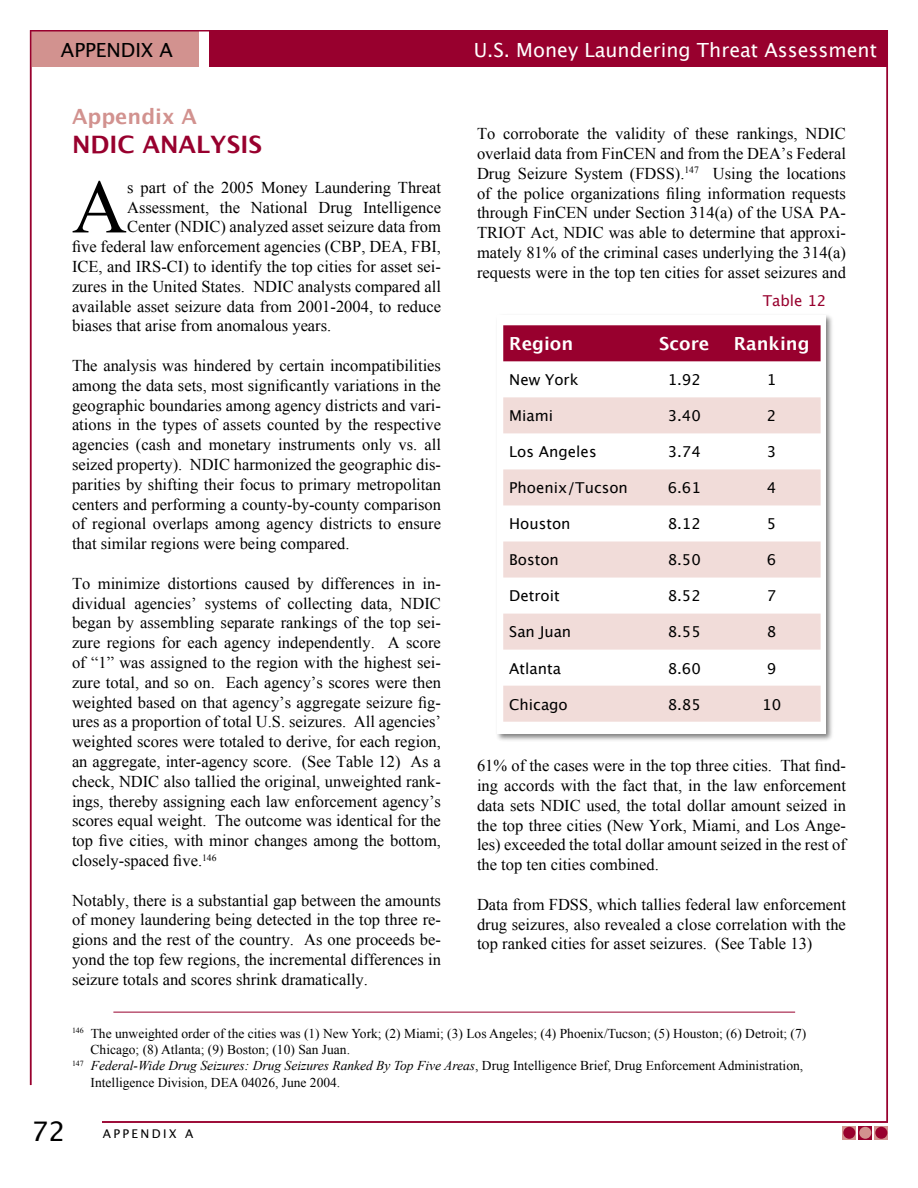
<style>
.page{position:relative;width:918px;height:1188px;background:#fff}
.page>*{position:absolute;margin:0;border:0;box-sizing:border-box;transform-origin:0 0}
.t1{font:76.35px "Times New Roman";color:#000}
.t2{font:27px "Lucida Grande";color:#000}
.t3{font:700 24px "Lucida Grande";color:#98002e}
.t4{font:700 21px "Lucida Grande";color:#d2928f}
.t5{font:19.5px "Lucida Grande";color:#fff}
.t6{font:19.5px "Lucida Grande";color:#000}
.t7{font:700 18px "Lucida Grande";color:#fff}
.t8{font:16.5px/19.8px "Times New Roman";color:#000;text-align:justify}
.t9{font:15px "Lucida Grande";color:#000}
.t10{font:15px "Lucida Grande";color:#98002e}
.t11{font:13.5px "Times New Roman";color:#000}
.t12{font:italic 13.5px "Times New Roman";color:#000}
.t13{font:12px "Lucida Grande";letter-spacing:.2em;color:#000}
.s1{font-style:normal}
</style>
<div class="page">
<div style="left:209px;top:31px;width:679px;height:35px;background:#98002e"></div>
<div style="left:31px;top:31px;width:168px;height:35px;background:#d2928f"></div>
<hr style="left:30px;top:30px;width:858px;height:2px;background:#98002e">
<hr style="left:30px;top:30px;width:1px;height:1055px;background:#98002e">
<hr style="left:102px;top:1121px;width:786px;height:2px;background:#98002e">
<hr style="left:887px;top:30px;width:1px;height:1092px;background:#98002e">
<svg style="left:875px;top:1126px;width:13px;height:14px"></svg>
<svg style="left:859px;top:1126px;width:13px;height:14px"></svg>
<svg style="left:843px;top:1126px;width:13px;height:14px"></svg>
<div style="left:843px;top:1127px;width:12px;height:12px;background:#98002e;border-radius:50%"></div>
<div style="left:859px;top:1127px;width:12px;height:12px;background:#d2928f;border-radius:50%"></div>
<div style="left:875px;top:1127px;width:12px;height:12px;background:#98002e;border-radius:50%"></div>
<div style="left:494px;top:312px;width:341px;height:430px;background:#000;opacity:.5"></div>
<div style="left:497px;top:315px;width:329px;height:419px;background:#fff"></div>
<div style="left:503px;top:325px;width:318px;height:36px;background:#98002e"></div>
<svg style="left:503px;top:397px;width:318px;height:325px;fill:#f1dcd9"></svg>
<hr style="left:113px;top:1012px;width:682px;height:1px;background:#98002e">
<p class="t6" style="left:61px;top:39px;width:114px">APPENDIX A</p>
<p class="t4" style="left:72px;top:105px;width:126px">Appendix A</p>
<h3 class="t3" style="left:72px;top:131px;width:105px">NDIC Anal</h3>
<h3 class="t3" style="left:210px;top:131px;width:29px">ysis</h3>
<h1 class="t1" style="left:72px;top:163px;width:57px">A</h1>
<p class="t8" style="left:127px;top:177px;width:315px">s part of the 2005 Money Laundering Threat</p>
<p class="t8" style="left:127px;top:197px;width:315px">Assessment, the National Drug Intelligence</p>
<p class="t8" style="left:127px;top:217px;width:315px">Center (NDIC) analyzed asset seizure data from</p>
<p class="t8" style="left:72px;top:237px;width:371px">five federal law enforcement agencies (CBP, DEA, FBI,</p>
<p class="t8" style="left:72px;top:256px;width:370px">ICE, and IRS-CI) to identify the top cities for asset sei-</p>
<p class="t8" style="left:72px;top:276px;width:371px">zures in the United States. NDIC analysts compared all</p>
<p class="t8" style="left:72px;top:296px;width:371px">available asset seizure data from 2001-2004, to reduce</p>
<p class="t8" style="left:72px;top:316px;width:261px">biases that arise from anomalous years.</p>
<p class="t8" style="left:72px;top:355px;width:371px">The analysis was hindered by certain incompatibilities among the data sets, most significantly variations in the geographic boundaries among agency districts and vari&shy;ations in the types of assets counted by the respective agencies (cash and monetary instruments only vs. all seized property). NDIC harmonized the geographic dis&shy;parities by shifting their focus to primary metropolitan centers and performing a county-by-county comparison of regional overlaps among agency districts to ensure that similar regions were being compared.</p>
<p class="t8" style="left:72px;top:573px;width:371px">To minimize distortions caused by differences in in&shy;dividual agencies’ systems of collecting data, NDIC began by assembling separate rankings of the top sei&shy;zure regions for each agency independently. A score of “1” was assigned to the region with the highest sei&shy;zure total, and so on. Each agency’s scores were then weighted based on that agency’s aggregate seizure fig&shy;ures as a proportion of total U.S. seizures. All agencies’ weighted scores were totaled to derive, for each region, an aggregate, inter-agency score. (See Table 12) As a check, NDIC also tallied the original, unweighted rank&shy;ings, thereby assigning each law enforcement agency’s scores equal weight. The outcome was identical for the top five cities, with minor changes among the bottom, closely-spaced five.<sup>146</sup></p>
<p class="t8" style="left:72px;top:890px;width:371px">Notably, there is a substantial gap between the amounts of money laundering being detected in the top three re&shy;gions and the rest of the country. As one proceeds be&shy;yond the top few regions, the incremental differences in seizure totals and scores shrink dramatically.</p>
<p class="t5" style="left:474px;top:39px;width:405px">U.S. Money Launderi ng Threat Assessment</p>
<p class="t8" style="left:477px;top:124px;width:371px">To corroborate the validity of these rankings, NDIC overlaid data from FinCEN and from the DEA’s Federal Drug Seizure System (FDSS).<sup>147</sup> Using the locations of the police organizations filing information requests through FinCEN under Section 314(a) of the USA PA-TRIOT Act, NDIC was able to determine that approxi&shy;mately 81% of the criminal cases underlying the 314(a) requests were in the top ten cities for asset seizures and</p>
<p class="t10" style="left:763px;top:292px;width:65px">Table 12</p>
<p class="t7" style="left:509px;top:334px;width:66px">Region</p>
<p class="t7" style="left:659px;top:334px;width:52px">Score</p>
<p class="t7" style="left:734px;top:334px;width:77px">Ranking</p>
<p class="t9" style="left:509px;top:371px;width:71px">New York</p>
<p class="t9" style="left:668px;top:371px;width:35px">1.92</p>
<p class="t9" style="left:767px;top:371px;width:11px">1</p>
<p class="t9" style="left:509px;top:407px;width:43px">Miami</p>
<p class="t9" style="left:668px;top:407px;width:35px">3.40</p>
<p class="t9" style="left:767px;top:407px;width:11px">2</p>
<p class="t9" style="left:509px;top:443px;width:89px">Los Angeles</p>
<p class="t9" style="left:668px;top:443px;width:33px">3.74</p>
<p class="t9" style="left:767px;top:443px;width:11px">3</p>
<p class="t9" style="left:509px;top:479px;width:120px">Phoenix/Tucson</p>
<p class="t9" style="left:668px;top:479px;width:35px">6.61</p>
<p class="t9" style="left:767px;top:479px;width:9px">4</p>
<p class="t9" style="left:509px;top:515px;width:63px">Houston</p>
<p class="t9" style="left:668px;top:515px;width:35px">8.12</p>
<p class="t9" style="left:767px;top:515px;width:11px">5</p>
<p class="t9" style="left:509px;top:551px;width:51px">Boston</p>
<p class="t9" style="left:668px;top:551px;width:35px">8.50</p>
<p class="t9" style="left:767px;top:551px;width:9px">6</p>
<p class="t9" style="left:509px;top:587px;width:52px">Detroit</p>
<p class="t9" style="left:668px;top:587px;width:35px">8.52</p>
<p class="t9" style="left:767px;top:587px;width:11px">7</p>
<p class="t9" style="left:509px;top:624px;width:64px">San Juan</p>
<p class="t9" style="left:668px;top:624px;width:35px">8.55</p>
<p class="t9" style="left:767px;top:624px;width:11px">8</p>
<p class="t9" style="left:509px;top:660px;width:53px">Atlanta</p>
<p class="t9" style="left:668px;top:660px;width:35px">8.60</p>
<p class="t9" style="left:767px;top:660px;width:11px">9</p>
<p class="t9" style="left:509px;top:696px;width:60px">Chicago</p>
<p class="t9" style="left:668px;top:696px;width:35px">8.85</p>
<p class="t9" style="left:762px;top:696px;width:20px">10</p>
<p class="t8" style="left:477px;top:756px;width:371px">61% of the cases were in the top three cities. That find&shy;ing accords with the fact that, in the law enforcement data sets NDIC used, the total dollar amount seized in the top three cities (New York, Miami, and Los Ange&shy;les) exceeded the total dollar amount seized in the rest of the top ten cities combined.</p>
<p class="t8" style="left:477px;top:894px;width:371px">Data from FDSS, which tallies federal law enforcement drug seizures, also revealed a close correlation with the top ranked cities for asset seizures. (See Table 13)</p>
<p class="t11" style="left:72px;top:1026px;width:736px"><sup>146</sup> The unweighted order of the cities was (1) New York; (2) Miami; (3) Los Angeles; (4) Phoenix/Tucson; (5) Houston; (6) Detroit; (7)</p>
<p class="t11" style="left:91px;top:1042px;width:261px">Chicago; (8) Atlanta; (9) Boston; (10) San Juan.</p>
<p class="t12" style="left:72px;top:1058px;width:733px"><sup>147</sup> Federal-Wide Drug Seizures: Drug Seizures Ranked By Top Five Areas<span class="s1">, Drug Intelligence Brief, Drug Enforcement Administration,</span></p>
<p class="t11" style="left:91px;top:1074px;width:251px">Intelligence Division, DEA 04026, June 2004.</p>
<h2 class="t2" style="left:32px;top:1116px;width:36px">72</h2>
<p class="t13" style="left:103px;top:1127px;width:92px">APPENDIX A</p>
</div>
